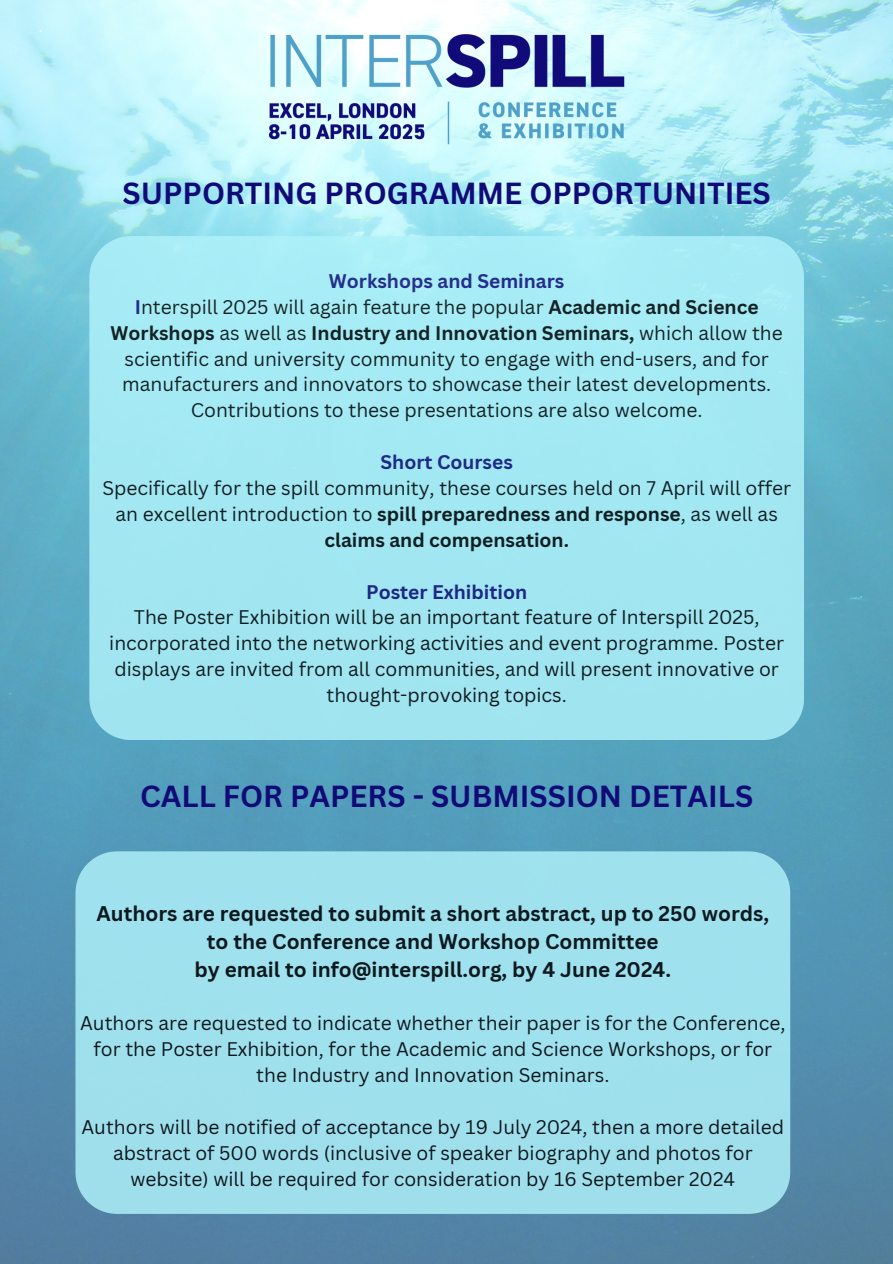
<style>
.page{position:relative;width:893px;height:1264px;background:#fff}
.page>*{position:absolute;margin:0;border:0;box-sizing:border-box;transform-origin:0 0}
.t1{font:700 29.7px "Canva Sans";color:#110b78}
.t2{font:700 20.7px/28.2px "Canva Sans";color:#000;text-align:center}
.t3{font:19.2px/25.8px "Canva Sans";color:#000;text-align:center}
.t4{font:700 19.2px "Canva Sans";color:#110b78}
.s1{font-weight:700;color:#110b78}
.s2{font-weight:700}
</style>
<div class="page">
<img style="left:0;top:0;width:892px;height:1263px">
<img style="left:262px;top:28px;width:369px;height:122px">
<div style="left:89px;top:236px;width:715px;height:504px;background:#a2e8f2"></div>
<div style="left:75px;top:851px;width:715px;height:362px;background:#9fe1ed"></div>
<p class="t1" style="left:123px;top:172px;width:649px">SUPPORTING PROGRAMME OPPORTUNITIES</p>
<p class="t3" style="left:111px;top:267px;width:673px"><span class="s1">Workshops and Seminars<br>I</span>nterspill 2025 will again feature the popular <span class="s2">Academic and Science Workshops</span> as well as <span class="s2">Industry and Innovation Seminars,</span> which allow the scientific and university community to engage with end-users, and for manufacturers and innovators to showcase their latest developments.<br>Contributions to these presentations are also welcome.</p>
<p class="t4" style="left:380px;top:448px;width:134px">Short Courses</p>
<p class="t3" style="left:102px;top:474px;width:690px">Specifically for the spill community, these courses held on 7 April will offer an excellent introduction to <span class="s2">spill preparedness and response</span>, as well as <span class="s2">claims and compensation.</span></p>
<p class="t4" style="left:366px;top:578px;width:162px">Poster Exhibition</p>
<p class="t3" style="left:109px;top:604px;width:676px">The Poster Exhibition will be an important feature of Interspill 2025, incorporated into the networking activities and event programme. Poster displays are invited from all communities, and will present innovative or thought-provoking topics.</p>
<h1 class="t1" style="left:140px;top:775px;width:614px">CALL FOR PAPERS - SUBMISSION DETAILS</h1>
<p class="t2" style="left:96px;top:899px;width:674px">Authors are requested to submit a short abstract, up to 250 words, to the Conference and Workshop Committee<br>by email to info@interspill.org, by 4 June 2024.</p>
<p class="t3" style="left:80px;top:1009px;width:707px">Authors are requested to indicate whether their paper is for the Conference, for the Poster Exhibition, for the Academic and Science Workshops, or for the Industry and Innovation Seminars.</p>
<p class="t3" style="left:81px;top:1113px;width:704px">Authors will be notified of acceptance by 19 July 2024, then a more detailed abstract of 500 words (inclusive of speaker biography and photos for website) will be required for consideration by 16 September 2024</p>
</div>
